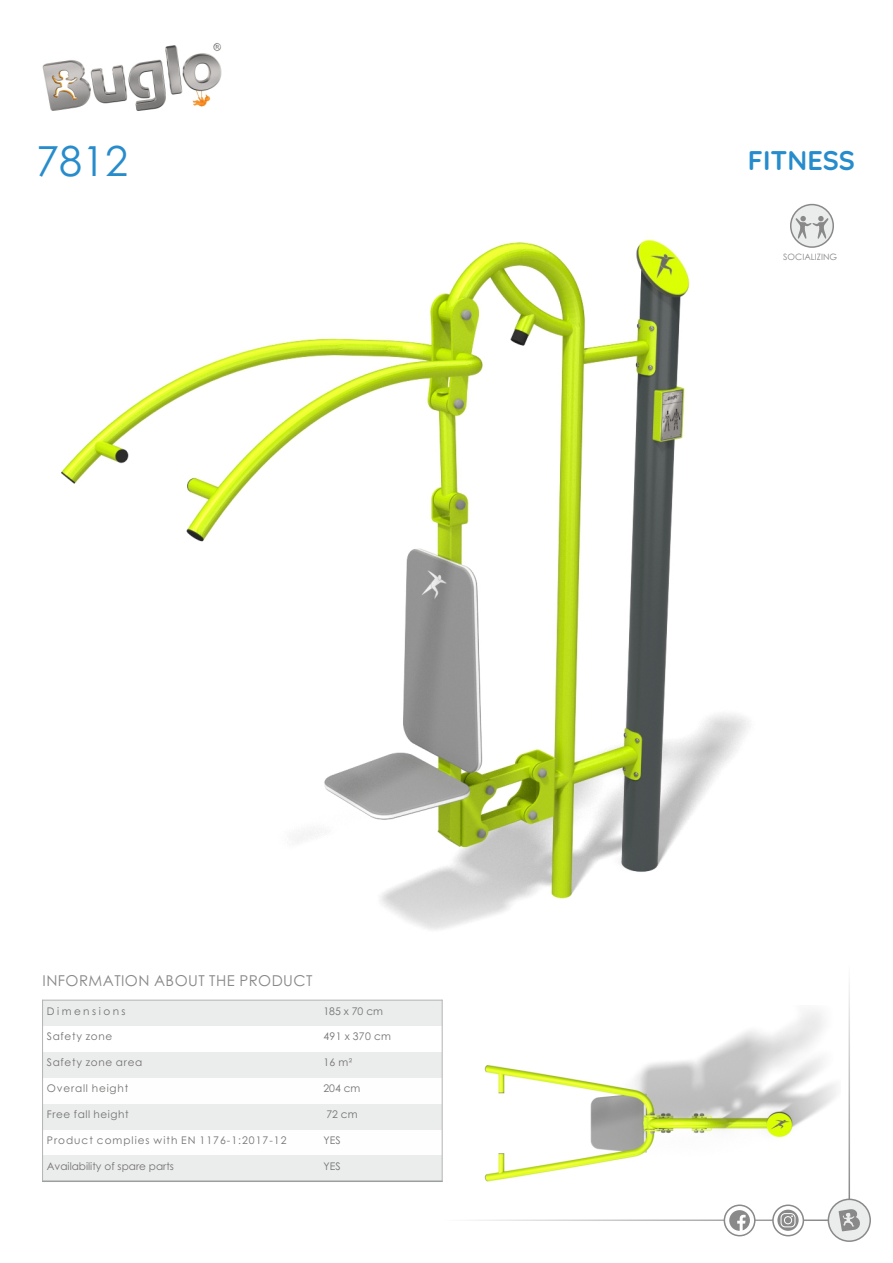
<style>
.page{position:relative;width:893px;height:1263px;background:#fff}
.page>*{position:absolute;margin:0;border:0;box-sizing:border-box;transform-origin:0 0}
.t1{font:41.4px "Century Gothic";color:#278ccc}
.t2{font:700 27px "Quicksand";color:#278ccc}
.t3{font:15px "Century Gothic";letter-spacing:.03em;color:#898989}
.t4{font:10.5px "Century Gothic";letter-spacing:.065em;color:#727271}
.t5{font:10.5px "Century Gothic";letter-spacing:.095em;color:#727271}
.t6{font:10.5px "Century Gothic";color:#727271}
.t7{font:10.5px "Century Gothic";letter-spacing:.235em;color:#727271}
.t8{font:8.7px "Century Gothic";color:#898989}
</style>
<div class="page">
<hr style="left:443px;top:1219px;width:386px;height:2px;background:#898989">
<img style="left:42px;top:43px;width:180px;height:68px">
<div style="left:828px;top:1198px;width:43px;height:44px;background:#ebecec;border:2px solid #898989;border-radius:50%"></div>
<svg style="left:839px;top:1209px;width:21px;height:22px"></svg>
<svg style="left:724px;top:1204px;width:31px;height:32px"></svg>
<svg style="left:729px;top:1210px;width:21px;height:21px"></svg>
<svg style="left:772px;top:1204px;width:32px;height:32px"></svg>
<hr style="left:848px;top:963px;width:2px;height:236px;background:#898989">
<svg style="left:777px;top:1209px;width:22px;height:22px"></svg>
<svg style="left:780px;top:1213px;width:15px;height:14px"></svg>
<div style="left:43px;top:1000px;width:276px;height:25px;background:#ebecec"></div>
<div style="left:319px;top:1000px;width:123px;height:25px;background:#ebecec"></div>
<div style="left:43px;top:1052px;width:276px;height:26px;background:#ebecec"></div>
<div style="left:319px;top:1052px;width:123px;height:26px;background:#ebecec"></div>
<div style="left:43px;top:1104px;width:276px;height:25px;background:#ebecec"></div>
<div style="left:319px;top:1104px;width:123px;height:25px;background:#ebecec"></div>
<div style="left:43px;top:1155px;width:276px;height:26px;background:#ebecec"></div>
<div style="left:319px;top:1155px;width:123px;height:26px;background:#ebecec"></div>
<hr style="left:42px;top:1000px;width:1px;height:182px;background:#b2b3b3">
<hr style="left:442px;top:1000px;width:1px;height:182px;background:#b2b3b3">
<hr style="left:42px;top:1180px;width:401px;height:2px;background:#9d9e9e">
<hr style="left:42px;top:1000px;width:401px;height:1px;background:#b2b3b3">
<img style="left:61px;top:239px;width:688px;height:691px">
<img style="left:484px;top:1010px;width:353px;height:172px">
<svg style="left:790px;top:204px;width:44px;height:44px"></svg>
<svg style="left:796px;top:216px;width:32px;height:23px"></svg>
<h1 class="t1" style="left:36px;top:145px;width:93px">7812</h1>
<h3 class="t3" style="left:43px;top:975px;width:271px">INFORMATION ABOUT THE PRODUCT</h3>
<p class="t7" style="left:47px;top:1007px;width:80px">Dimensions</p>
<p class="t4" style="left:323px;top:1007px;width:61px">185 x 70 cm</p>
<p class="t4" style="left:47px;top:1032px;width:67px">Safety zone</p>
<p class="t4" style="left:323px;top:1032px;width:69px">491 x 370 cm</p>
<p class="t4" style="left:47px;top:1058px;width:97px">Safety zone area</p>
<p class="t4" style="left:323px;top:1058px;width:30px">16 m²</p>
<p class="t4" style="left:47px;top:1084px;width:83px">Overall height</p>
<p class="t4" style="left:323px;top:1084px;width:39px">204 cm</p>
<p class="t4" style="left:47px;top:1110px;width:83px">Free fall height</p>
<p class="t4" style="left:326px;top:1110px;width:33px">72 cm</p>
<p class="t5" style="left:47px;top:1136px;width:241px">Product complies with EN 1176-1:2017-12</p>
<p class="t4" style="left:323px;top:1136px;width:19px">YES</p>
<p class="t6" style="left:47px;top:1162px;width:129px">Availability of spare parts</p>
<p class="t4" style="left:323px;top:1162px;width:19px">YES</p>
<h2 class="t2" style="left:748px;top:143px;width:109px">FITNESS</h2>
<p class="t8" style="left:783px;top:254px;width:55px">SOCIALIZING</p>
</div>
